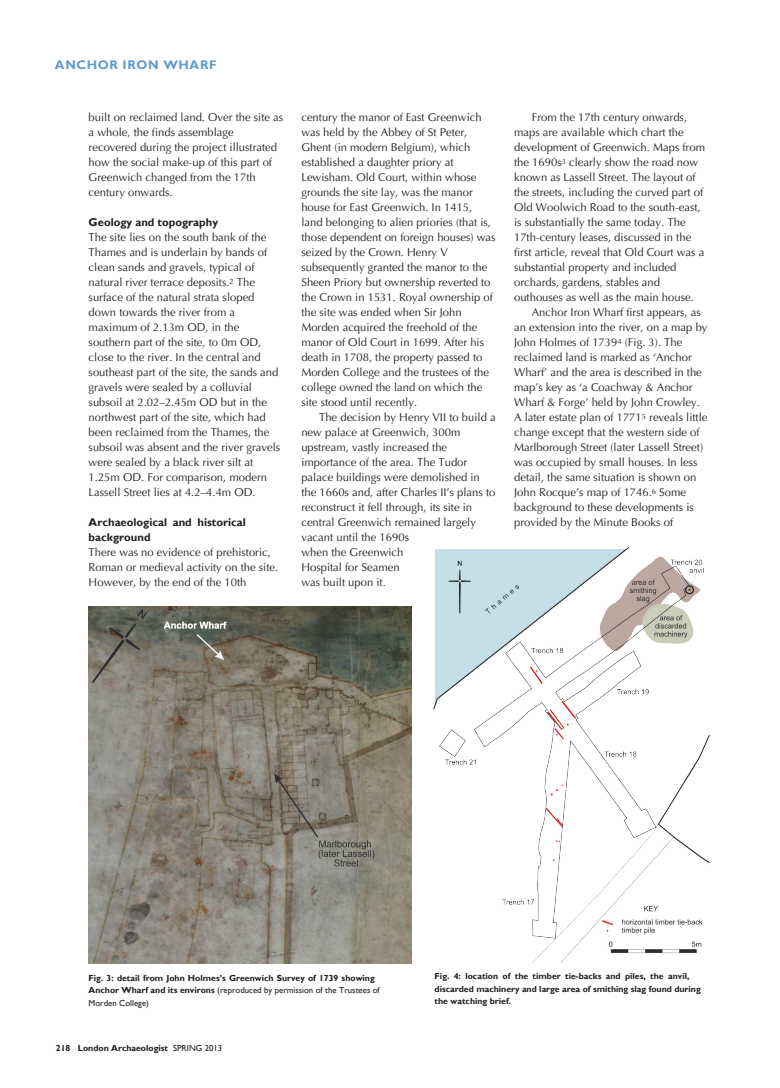
<style>
.page{position:relative;width:780px;height:1088px;background:#fff}
.page>*{position:absolute;margin:0;border:0;box-sizing:border-box;transform-origin:0 0}
.t1{font:700 12.5px "Gill Sans";letter-spacing:.05em;color:#619dcf}
.t2{font:11.25px/15px "Optima LT";color:#231f20}
.t3{font:700 11.25px/15px "Gill Sans";color:#231f20}
.t4{font:700 8.75px/12.5px "Gill Sans";color:#231f20}
.s1{font-weight:400}
</style>
<div class="page">
<img style="left:89px;top:606px;width:323px;height:358px">
<img style="left:433px;top:547px;width:276px;height:415px">
<p class="t1" style="left:55px;top:61px;width:163px">ANCHOR IRON WHARF</p>
<p class="t2" style="left:89px;top:111px;width:196px">built on reclaimed land. Over the site as a whole, the finds assemblage recovered during the project illustrated how the social make-up of this part of Greenwich changed from the 17th century onwards.</p>
<p class="t3" style="left:89px;top:216px;width:131px">Geology and topography</p>
<p class="t2" style="left:89px;top:231px;width:193px">The site lies on the south bank of the Thames and is underlain by bands of clean sands and gravels, typical of natural river terrace deposits.<sup>2</sup> The surface of the natural strata sloped down towards the river from a maximum of 2.13m OD, in the southern part of the site, to 0m OD, close to the river. In the central and southeast part of the site, the sands and gravels were sealed by a colluvial subsoil at 2.02–2.45m OD but in the northwest part of the site, which had been reclaimed from the Thames, the subsoil was absent and the river gravels were sealed by a black river silt at 1.25m OD. For comparison, modern Lassell Street lies at 4.2–4.4m OD.</p>
<p class="t3" style="left:89px;top:516px;width:159px">Archaeological and historical background</p>
<p class="t2" style="left:89px;top:546px;width:191px">There was no evidence of prehistoric,<br>Roman or medieval activity on the site.<br>However, by the end of the 10th</p>
<p class="t2" style="left:301px;top:111px;width:196px">century the manor of East Greenwich was held by the Abbey of St Peter, Ghent (in modern Belgium), which established a daughter priory at Lewisham. Old Court, within whose grounds the site lay, was the manor house for East Greenwich. In 1415, land belonging to alien priories (that is, those dependent on foreign houses) was seized by the Crown. Henry V subsequently granted the manor to the Sheen Priory but ownership reverted to the Crown in 1531. Royal ownership of the site was ended when Sir John Morden acquired the freehold of the manor of Old Court in 1699. After his death in 1708, the property passed to Morden College and the trustees of the college owned the land on which the site stood until recently.</p>
<p class="t2" style="left:301px;top:411px;width:196px;text-indent:18px">The decision by Henry VII to build a new palace at Greenwich, 300m upstream, vastly increased the importance of the area. The Tudor palace buildings were demolished in the 1660s and, after Charles II’s plans to reconstruct it fell through, its site in central Greenwich remained largely vacant until the 1690s<br>when the Greenwich<br>Hospital for Seamen<br>was built upon it.</p>
<p class="t2" style="left:531px;top:111px;width:157px">From the 17th century onwards,</p>
<p class="t2" style="left:514px;top:126px;width:171px">maps are available which chart the</p>
<p class="t2" style="left:514px;top:141px;width:192px">development of Greenwich. Maps from</p>
<p class="t2" style="left:514px;top:156px;width:185px">the 1690s<sup>3</sup> clearly show the road now</p>
<p class="t2" style="left:514px;top:171px;width:183px">known as Lassell Street. The layout of</p>
<p class="t2" style="left:514px;top:186px;width:191px">the streets, including the curved part of</p>
<p class="t2" style="left:514px;top:201px;width:188px">Old Woolwich Road to the south-east,</p>
<p class="t2" style="left:514px;top:216px;width:173px">is substantially the same today. The</p>
<p class="t2" style="left:514px;top:231px;width:179px">17th-century leases, discussed in the</p>
<p class="t2" style="left:514px;top:246px;width:192px">first article, reveal that Old Court was a</p>
<p class="t2" style="left:514px;top:261px;width:164px">substantial property and included</p>
<p class="t2" style="left:514px;top:276px;width:147px">orchards, gardens, stables and</p>
<p class="t2" style="left:514px;top:291px;width:181px">outhouses as well as the main house.</p>
<p class="t2" style="left:531px;top:306px;width:170px">Anchor Iron Wharf first appears, as</p>
<p class="t2" style="left:514px;top:321px;width:195px">an extension into the river, on a map by</p>
<p class="t2" style="left:514px;top:336px;width:170px">John Holmes of 1739<sup>4</sup> (Fig. 3). The</p>
<p class="t2" style="left:514px;top:351px;width:179px">reclaimed land is marked as ‘Anchor</p>
<p class="t2" style="left:514px;top:366px;width:189px">Wharf’ and the area is described in the</p>
<p class="t2" style="left:514px;top:381px;width:180px">map’s key as ‘a Coachway &amp; Anchor</p>
<p class="t2" style="left:514px;top:396px;width:187px">Wharf &amp; Forge’ held by John Crowley.</p>
<p class="t2" style="left:514px;top:411px;width:195px">A later estate plan of 1771<sup>5</sup> reveals little</p>
<p class="t2" style="left:514px;top:426px;width:187px">change except that the western side of</p>
<p class="t2" style="left:514px;top:441px;width:190px">Marlborough Street (later Lassell Street)</p>
<p class="t2" style="left:514px;top:456px;width:185px">was occupied by small houses. In less</p>
<p class="t2" style="left:514px;top:471px;width:184px">detail, the same situation is shown on</p>
<p class="t2" style="left:514px;top:486px;width:174px">John Rocque’s map of 1746.<sup>6</sup> Some</p>
<p class="t2" style="left:514px;top:501px;width:181px">background to these developments is</p>
<p class="t2" style="left:514px;top:516px;width:160px">provided by the Minute Books of</p>
<p class="t4" style="left:89px;top:972px;width:292px">Fig. 3: detail from John Holmes’s Greenwich Survey of 1739 showing<br>Anchor Wharf and its environs <span class="s1">(reproduced by permission of the Trustees of<br>Morden College)</span></p>
<p class="t4" style="left:434px;top:971px;width:267px">Fig. 4: location of the timber tie-backs and piles, the anvil, discarded machinery and large area of smithing slag found during the watching brief.</p>
<p class="t4" style="left:56px;top:1042px;width:168px">218 London Archaeologist <span class="s1">SPRING 2013</span></p>
</div>
